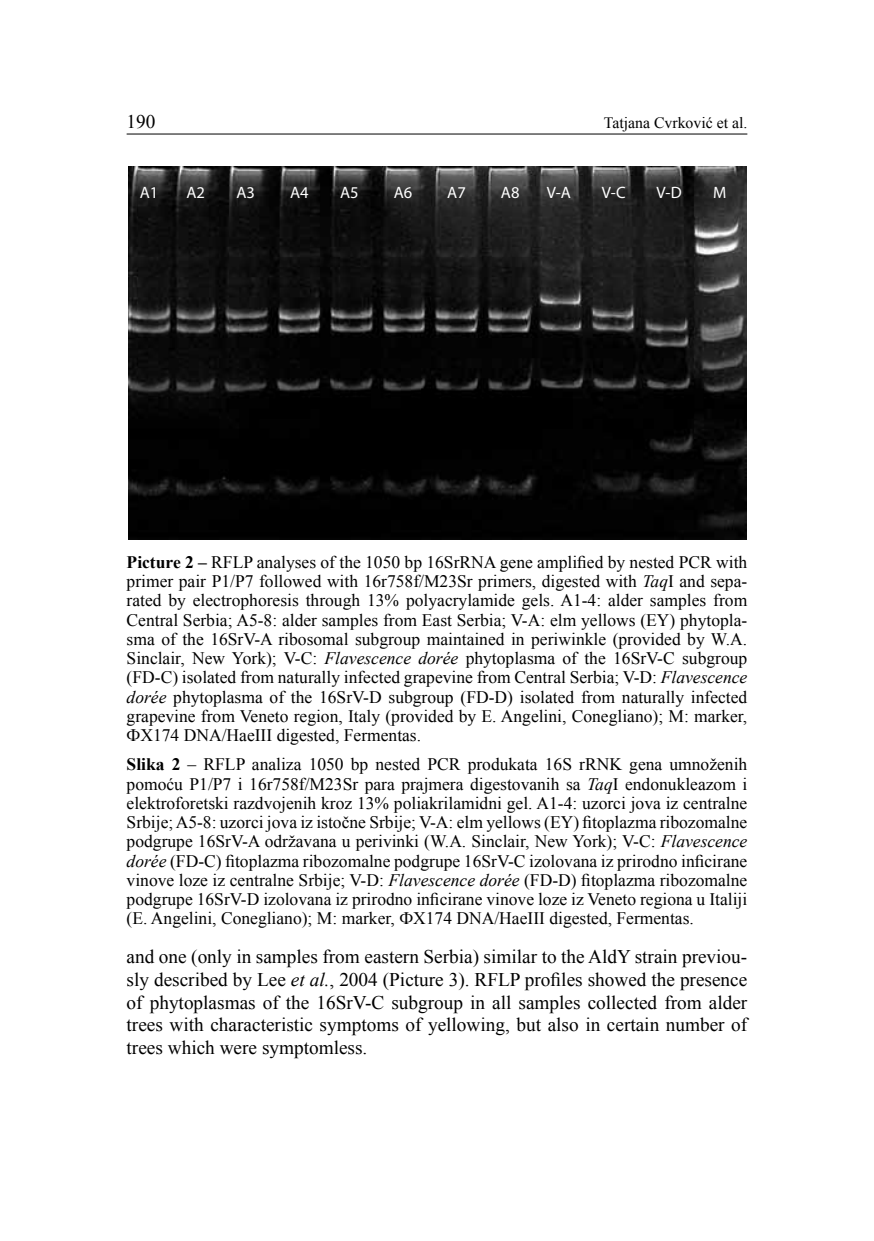
<style>
.page{position:relative;width:874px;height:1241px;background:#fff}
.page>*{position:absolute;margin:0;border:0;box-sizing:border-box;transform-origin:0 0}
.t1{font:19.25px/22.8px "Times New Roman";color:#000;text-align:justify}
.t2{font:17.5px/19.2px "Times New Roman";color:#000;text-align:justify}
.t3{font:16.45px "Myriad Pro";color:#fff}
.t4{font:15.75px "Times New Roman";color:#000}
.s1{font-weight:700}
.s2{font-style:italic}
</style>
<div class="page">
<hr style="left:126px;top:133px;width:621px;height:1px;background:#000">
<img style="left:129px;top:166px;width:616px;height:373px">
<p class="t1" style="left:126px;top:110px;width:30px">190</p>
<p class="t4" style="left:603px;top:112px;width:145px">Tatjana Cvrković et al.</p>
<p class="t3" style="left:140px;top:183px;width:20px">A1</p>
<p class="t3" style="left:186px;top:183px;width:20px">A2</p>
<p class="t3" style="left:236px;top:183px;width:20px">A3</p>
<p class="t3" style="left:290px;top:183px;width:20px">A4</p>
<p class="t3" style="left:340px;top:183px;width:20px">A5</p>
<p class="t3" style="left:393px;top:183px;width:20px">A6</p>
<p class="t3" style="left:447px;top:183px;width:20px">A7</p>
<p class="t3" style="left:500px;top:183px;width:20px">A8</p>
<p class="t3" style="left:546px;top:183px;width:26px">V-A</p>
<p class="t3" style="left:601px;top:183px;width:25px">V-C</p>
<p class="t3" style="left:656px;top:183px;width:27px">V-D</p>
<p class="t3" style="left:712px;top:183px;width:15px">M</p>
<p class="t2" style="left:126px;top:552px;width:622px"><span class="s1">Picture 2 –</span> RFLP analyses of the 1050 bp 16SrRNA gene amplified by nested PCR with primer pair P1/P7 followed with 16r758f/M23Sr primers, digested with <span class="s2">Taq</span>I and sepa&shy;rated by electrophoresis through 13% polyacrylamide gels. A1-4: alder samples from Central Serbia; A5-8: alder samples from East Serbia; V-A: elm yellows (EY) phytopla&shy;sma of the 16SrV-A ribosomal subgroup maintained in periwinkle (provided by W.A.<br>Sinclair, New York); V-C: <span class="s2">Flavescence dorée</span> phytoplasma of the 16SrV-C subgroup (FD-C) isolated from naturally infected grapevine from Central Serbia; V-D: <span class="s2">Flavescence dorée</span> phytoplasma of the 16SrV-D subgroup (FD-D) isolated from naturally infected grapevine from Veneto region, Italy (provided by E. Angelini, Conegliano); M: marker, ФX174 DNA/HaeIII digested, Fermentas.</p>
<p class="t2" style="left:126px;top:754px;width:622px"><span class="s1">Slika 2</span> – RFLP analiza 1050 bp nested PCR produkata 16S rRNK gena umnoženih pomoću P1/P7 i 16r758f/M23Sr para prajmera digestovanih sa <span class="s2">Taq</span>I endonukleazom i elektroforetski razdvojenih kroz 13% poliakrilamidni gel. A1-4: uzorci jova iz centralne Srbije; A5-8: uzorci jova iz istočne Srbije; V-A: elm yellows (EY) fitoplazma ribozomalne podgrupe 16SrV-A održavana u perivinki (W.A. Sinclair, New York); V-C: <span class="s2">Flavescence dorée</span> (FD-C) fitoplazma ribozomalne podgrupe 16SrV-C izolovana iz prirodno inficirane vinove loze iz centralne Srbije; V-D: <span class="s2">Flavescence dorée</span> (FD-D) fitoplazma ribozomalne podgrupe 16SrV-D izolovana iz prirodno inficirane vinove loze iz Veneto regiona u Italiji (E. Angelini, Conegliano); M: marker, ФX174 DNA/HaeIII digested, Fermentas.</p>
<p class="t1" style="left:126px;top:944px;width:622px">and one (only in samples from eastern Serbia) similar to the AldY strain previou&shy;sly described by Lee <span class="s2">et al.</span>, 2004 (Picture 3). RFLP profiles showed the presence of phytoplasmas of the 16SrV-C subgroup in all samples collected from alder trees with characteristic symptoms of yellowing, but also in certain number of trees which were symptomless.</p>
</div>
